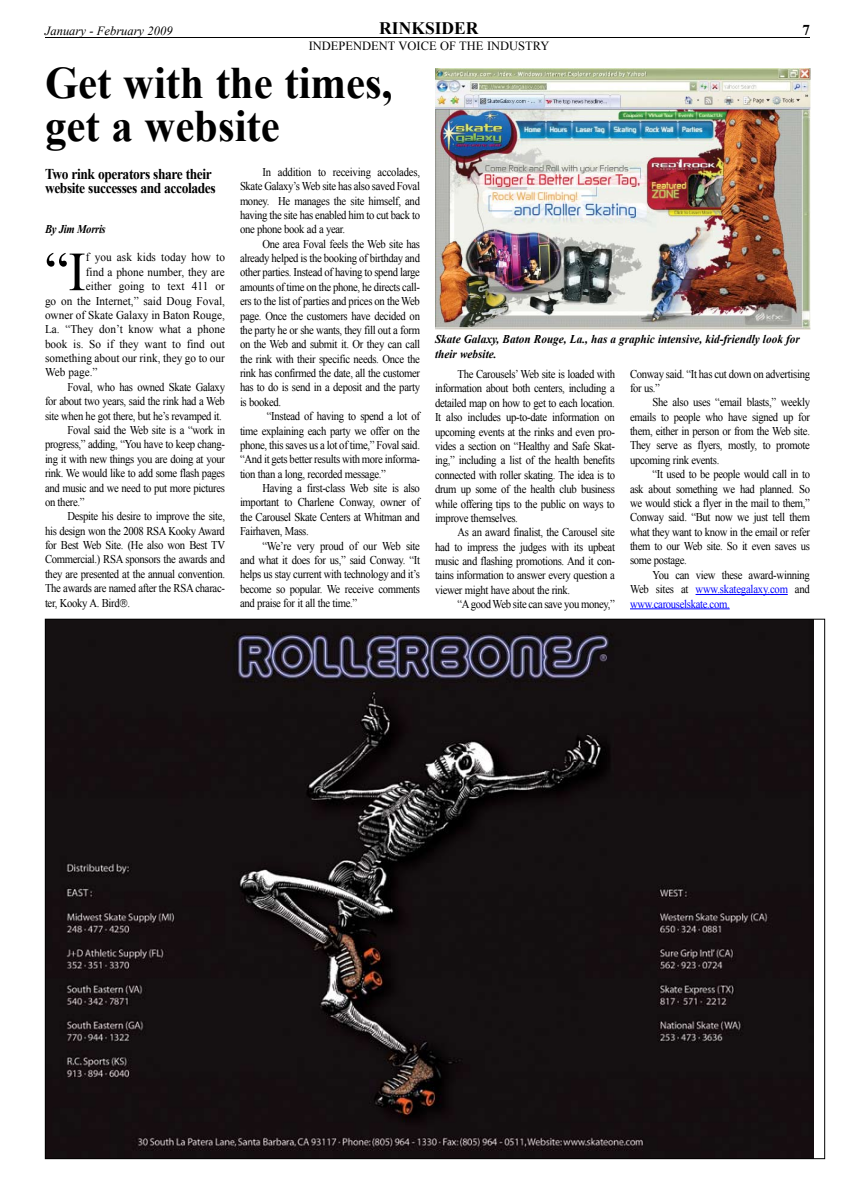
<style>
.page{position:relative;width:855px;height:1204px;background:#fff}
.page>*{position:absolute;margin:0;border:0;box-sizing:border-box;transform-origin:0 0}
.t1{font:55.25px "Times New Roman";color:#000;scale:.95 1}
.t2{font:700 45px/43.1px "Times New Roman";color:#000;scale:.95 1}
.t3{font:700 17.5px "Times New Roman";color:#000}
.t4{font:700 15px/14.4px "Times New Roman";letter-spacing:-.03em;color:#000;scale:.9 1}
.t5{font:12.5px "Times New Roman";color:#000}
.t6{font:italic 12.5px "Times New Roman";color:#000}
.t7{font:11.88px/14.4px "Times New Roman";letter-spacing:-.03em;color:#000;text-align:justify;scale:.9 1}
.t8{font:11.88px "Times New Roman";color:#000;scale:.95 1}
.t9{font:italic 700 11.88px/14.4px "Times New Roman";color:#000;scale:.95 1}
.t10{font:11.88px "Times New Roman";letter-spacing:.005em;color:#000;scale:.95 1}
.t11{font:italic 700 11.88px "Times New Roman";letter-spacing:-.03em;color:#000;scale:.9 1}
.t12{font:11.88px "Times New Roman";letter-spacing:-.03em;color:#000;scale:.95 1}
.s1{color:#0000fe}
</style>
<div class="page">
<hr style="left:45px;top:37px;width:765px;height:1px;background:#000">
<img style="left:47px;top:621px;width:767px;height:536px">
<img style="left:435px;top:69px;width:375px;height:260px">
<hr style="left:696px;top:594px;width:92px;height:1px;background:#0000fe">
<hr style="left:630px;top:608px;width:100px;height:1px;background:#0000fe">
<p class="t6" style="left:45px;top:22px;width:129px">January - February 2009</p>
<h3 class="t3" style="left:379px;top:16px;width:101px">RINKSIDER</h3>
<p class="t5" style="left:309px;top:37px;width:242px">INDEPENDENT VOICE OF THE INDUSTRY</p>
<h2 class="t2" style="left:45px;top:60px;width:367px">Get with the times, get a website</h2>
<p class="t4" style="left:45px;top:166px;width:191px">Two rink operators share their website successes and accolades</p>
<p class="t11" style="left:45px;top:220px;width:69px">By Jim Morris</p>
<h1 class="t1" style="left:45px;top:235px;width:44px">“I</h1>
<p class="t8" style="left:86px;top:249px;width:148px">f you ask kids today how to</p>
<p class="t8" style="left:86px;top:264px;width:148px">find a phone number, they are</p>
<p class="t10" style="left:86px;top:278px;width:148px">either going to text 411 or</p>
<p class="t8" style="left:45px;top:293px;width:191px">go on the Internet,” said Doug Foval,</p>
<p class="t8" style="left:45px;top:307px;width:191px">owner of Skate Galaxy in Baton Rouge,</p>
<p class="t8" style="left:45px;top:321px;width:191px">La. “They don’t know what a phone</p>
<p class="t8" style="left:45px;top:336px;width:191px">book is. So if they want to find out</p>
<p class="t8" style="left:45px;top:350px;width:191px">something about our rink, they go to our</p>
<p class="t12" style="left:45px;top:364px;width:57px">Web page.”</p>
<p class="t7" style="left:68px;top:379px;width:177px">Foval, who has owned Skate Galaxy</p>
<p class="t7" style="left:45px;top:394px;width:202px">for about two years, said the rink had a Web</p>
<p class="t7" style="left:45px;top:408px;width:198px">site when he got there, but he’s revamped it.</p>
<p class="t7" style="left:68px;top:423px;width:177px">Foval said the Web site is a “work in</p>
<p class="t7" style="left:45px;top:437px;width:202px">progress,” adding, “You have to keep chang-</p>
<p class="t7" style="left:45px;top:451px;width:201px">ing it with new things you are doing at your</p>
<p class="t7" style="left:45px;top:466px;width:202px">rink. We would like to add some flash pages</p>
<p class="t7" style="left:45px;top:480px;width:201px">and music and we need to put more pictures</p>
<p class="t7" style="left:45px;top:494px;width:45px">on there.”</p>
<p class="t7" style="left:68px;top:509px;width:177px">Despite his desire to improve the site,</p>
<p class="t7" style="left:45px;top:523px;width:201px">his design won the 2008 RSA Kooky Award</p>
<p class="t7" style="left:45px;top:538px;width:202px">for Best Web Site. (He also won Best TV</p>
<p class="t7" style="left:45px;top:552px;width:202px">Commercial.) RSA sponsors the awards and</p>
<p class="t7" style="left:45px;top:566px;width:202px">they are presented at the annual convention.</p>
<p class="t7" style="left:45px;top:581px;width:202px">The awards are named after the RSA charac-</p>
<p class="t7" style="left:45px;top:595px;width:96px">ter, Kooky A. Bird➔.</p>
<p class="t7" style="left:240px;top:164px;width:202px;text-indent:22px">In addition to receiving accolades, Skate Galaxy’s Web site has also saved Foval money. He manages the site himself, and having the site has enabled him to cut back to one phone book ad a year.</p>
<p class="t7" style="left:240px;top:236px;width:202px;text-indent:22px">One area Foval feels the Web site has already helped is the booking of birthday and other parties. Instead of having to spend large amounts of time on the phone, he directs call&shy;ers to the list of parties and prices on the Web page. Once the customers have decided on the party he or she wants, they fill out a form on the Web and submit it. Or they can call the rink with their specific needs. Once the rink has confirmed the date, all the customer has to do is send in a deposit and the party is booked.</p>
<p class="t7" style="left:240px;top:409px;width:202px;text-indent:27px">“Instead of having to spend a lot of time explaining each party we offer on the phone, this saves us a lot of time,” Foval said. “And it gets better results with more informa&shy;tion than a long, recorded message.”</p>
<p class="t7" style="left:240px;top:481px;width:202px;text-indent:22px">Having a first-class Web site is also important to Charlene Conway, owner of the Carousel Skate Centers at Whitman and Fairhaven, Mass.</p>
<p class="t7" style="left:240px;top:538px;width:202px;text-indent:22px">“We’re very proud of our Web site and what it does for us,” said Conway. “It helps us stay current with technology and it’s become so popular. We receive comments and praise for it all the time.”</p>
<p class="t9" style="left:435px;top:332px;width:386px">Skate Galaxy, Baton Rouge, La., has a graphic intensive, kid-friendly look for their website.</p>
<p class="t7" style="left:435px;top:367px;width:202px;text-indent:22px">The Carousels’ Web site is loaded with information about both centers, including a detailed map on how to get to each location.<br>It also includes up-to-date information on upcoming events at the rinks and even pro&shy;vides a section on “Healthy and Safe Skat&shy;ing,” including a list of the health benefits connected with roller skating. The idea is to drum up some of the health club business while offering tips to the public on ways to improve themselves.</p>
<p class="t7" style="left:435px;top:525px;width:202px;text-indent:22px">As an award finalist, the Carousel site had to impress the judges with its upbeat music and flashing promotions. And it con&shy;tains information to answer every question a viewer might have about the rink.</p>
<p class="t7" style="left:458px;top:597px;width:177px">“A good Web site can save you money,”</p>
<p class="t7" style="left:630px;top:366px;width:202px">Conway said. “It has cut down on advertising for us.”</p>
<p class="t7" style="left:630px;top:395px;width:202px;text-indent:22px">She also uses “email blasts,” weekly emails to people who have signed up for them, either in person or from the Web site.<br>They serve as flyers, mostly, to promote upcoming rink events.</p>
<p class="t7" style="left:630px;top:467px;width:202px;text-indent:22px">“It used to be people would call in to ask about something we had planned. So we would stick a flyer in the mail to them,” Conway said. “But now we just tell them what they want to know in the email or refer them to our Web site. So it even saves us some postage.</p>
<p class="t7" style="left:630px;top:567px;width:202px;text-indent:22px">You can view these award-winning Web sites at <span class="s1">www.skategalaxy.com</span> and <span class="s1">www.carouselskate.com.</span></p>
</div>
